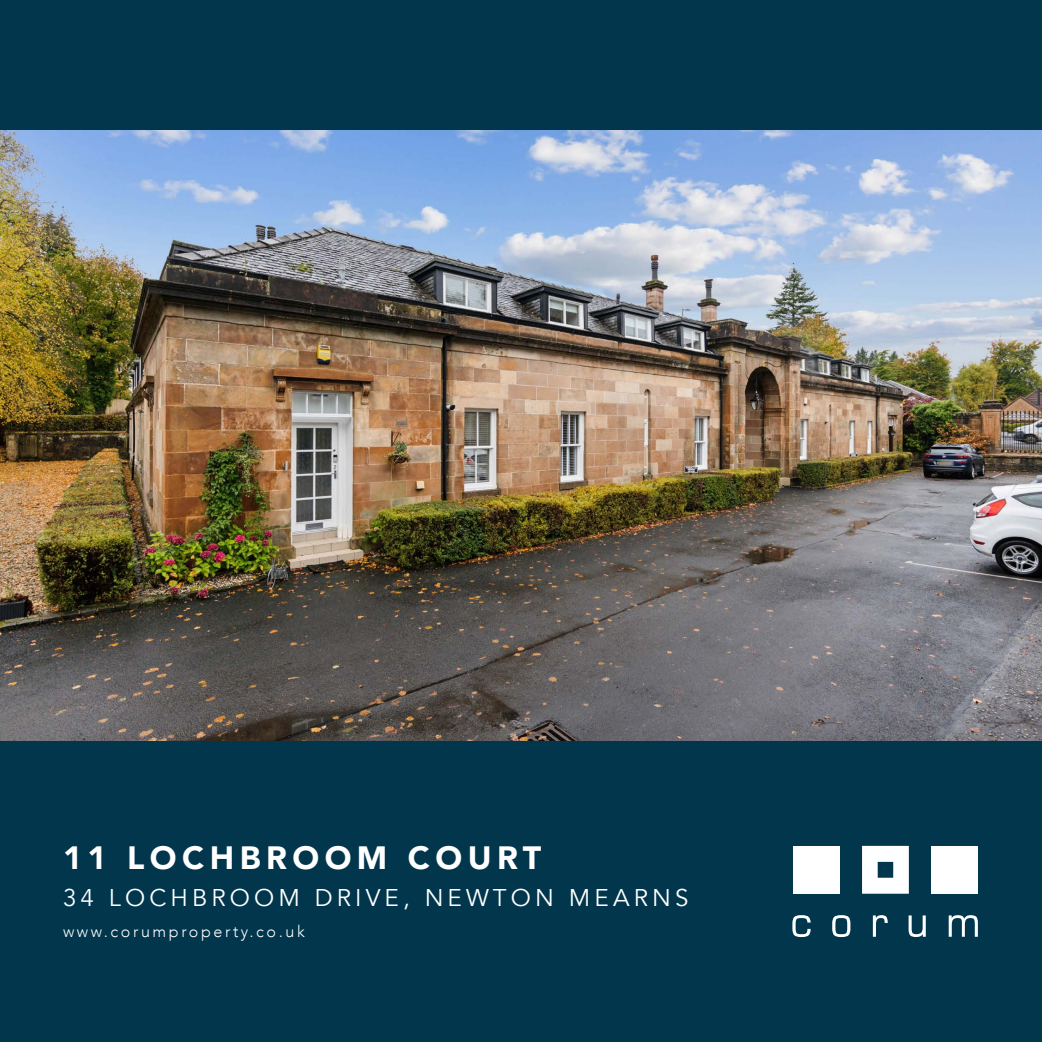
<style>
.page{position:relative;width:1042px;height:1042px;background:#01364d}
.page>*{position:absolute;margin:0;border:0;box-sizing:border-box;transform-origin:0 0}
.t1{font:900 32.2px "Avenir";letter-spacing:.17em;color:#fff}
.t2{font:24.15px "Avenir";letter-spacing:.17em;color:#fff}
.t3{font:300 16.1px "Avenir";letter-spacing:.16em;color:#fff}
</style>
<div class="page">
<img style="left:0;top:131px;width:1042px;height:610px">
<div style="left:931px;top:846px;width:47px;height:47px;background:#fff"></div>
<div style="left:792px;top:846px;width:47px;height:47px;background:#fff"></div>
<svg style="left:862px;top:846px;width:47px;height:47px;background:#e1e7ea"></svg>
<svg style="left:792px;top:915px;width:18px;height:22px"></svg>
<svg style="left:832px;top:915px;width:18px;height:22px"></svg>
<svg style="left:873px;top:915px;width:15px;height:22px"></svg>
<svg style="left:908px;top:915px;width:18px;height:22px"></svg>
<svg style="left:948px;top:915px;width:30px;height:22px"></svg>
<h1 class="t1" style="left:63px;top:830px;width:480px">11 LOCHBROOM COURT</h1>
<p class="t2" style="left:63px;top:883px;width:627px">34 LOCHBROOM DRIVE, NEWTON MEARNS</p>
<p class="t3" style="left:63px;top:922px;width:243px">www.corumproperty.co.uk</p>
</div>
